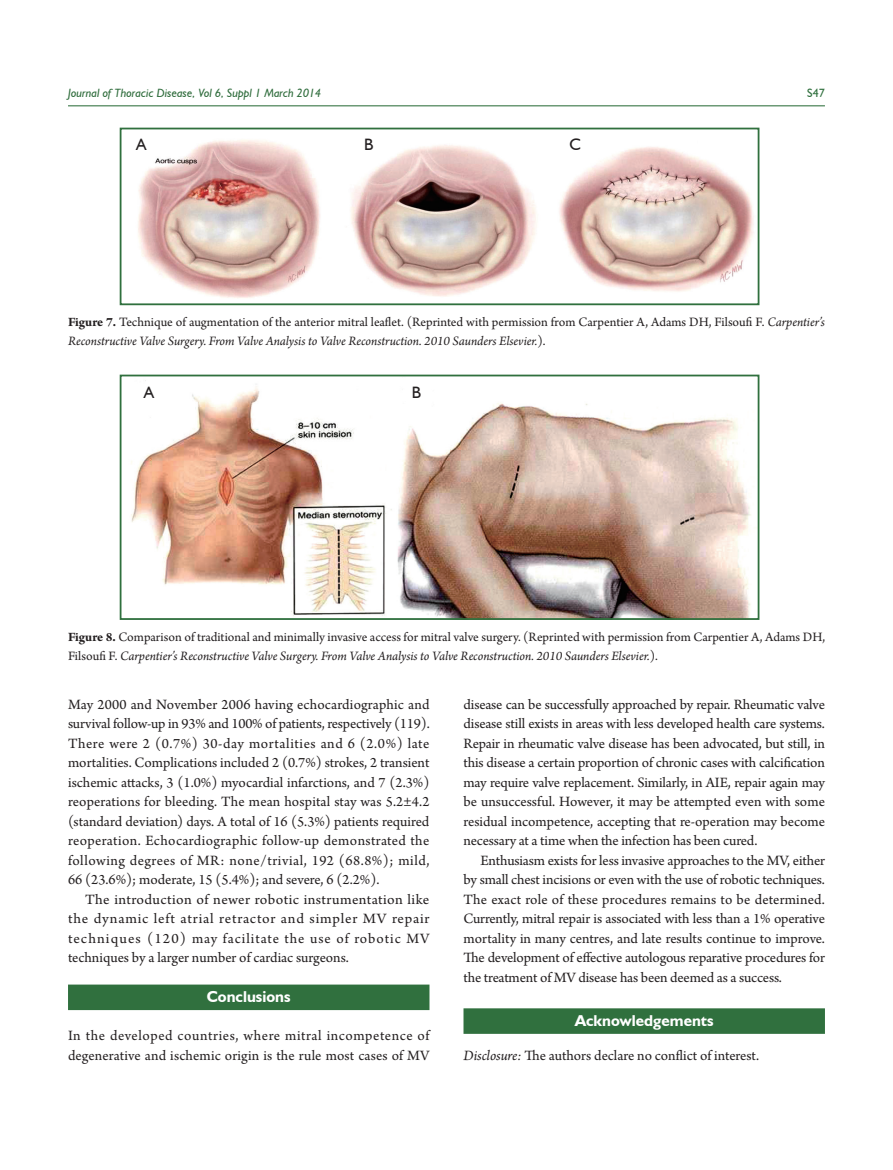
<style>
.page{position:relative;width:893px;height:1170px;background:#fff}
.page>*{position:absolute;margin:0;border:0;box-sizing:border-box;transform-origin:0 0}
.t1{font:16.5px "Humanist 521 BT";color:#231f20}
.t2{font:700 15.75px "Humanist 521 BT";color:#fff}
.t3{font:15px/19.5px "Arno Pro";color:#231f20;text-align:justify}
.t4{font:15px/19.5px "Arno Pro";letter-spacing:.025em;color:#231f20}
.t5{font:13.5px/19.5px "Arno Pro";color:#231f20}
.t6{font:italic 12px "Humanist 521 BT";color:#306d3d}
.t7{font:12px "Humanist 521 BT";color:#30703e}
.s1{font-weight:700}
.s2{font-style:italic}
</style>
<div class="page">
<hr style="left:68px;top:105px;width:757px;height:1px;background:#30703e">
<div style="left:68px;top:984px;width:361px;height:25px;background:#30703e"></div>
<div style="left:463px;top:1008px;width:362px;height:25px;background:#30703e"></div>
<img style="left:138px;top:140px;width:616px;height:158px">
<div style="left:120px;top:128px;width:639px;height:177px;border:2px solid #30703e"></div>
<div style="left:360px;top:136px;width:17px;height:17px;background:#fff"></div>
<div style="left:567px;top:136px;width:17px;height:17px;background:#fff"></div>
<div style="left:133px;top:136px;width:17px;height:17px;background:#fff"></div>
<img style="left:131px;top:380px;width:620px;height:237px">
<div style="left:120px;top:374px;width:639px;height:246px;border:2px solid #30703e"></div>
<div style="left:408px;top:384px;width:17px;height:17px;background:#fff"></div>
<div style="left:140px;top:384px;width:17px;height:17px;background:#fff"></div>
<p class="t6" style="left:68px;top:86px;width:255px">Journal of Thoracic Disease, Vol 6, Suppl 1 March 2014</p>
<p class="t7" style="left:807px;top:86px;width:19px">S47</p>
<p class="t1" style="left:136px;top:134px;width:12px">A</p>
<p class="t1" style="left:364px;top:134px;width:11px">B</p>
<p class="t1" style="left:569px;top:134px;width:13px">C</p>
<p class="t5" style="left:68px;top:312px;width:758px"><span class="s1">Figure 7.</span> Technique of augmentation of the anterior mitral leaflet. (Reprinted with permission from Carpentier A, Adams DH, Filsoufi F. <span class="s2">Carpentier’s<br>Reconstructive Valve Surgery. From Valve Analysis to Valve Reconstruction. 2010 Saunders Elsevier.</span>).</p>
<p class="t1" style="left:144px;top:382px;width:12px">A</p>
<p class="t1" style="left:412px;top:382px;width:11px">B</p>
<p class="t5" style="left:68px;top:627px;width:759px"><span class="s1">Figure 8.</span> Comparison of traditional and minimally invasive access for mitral valve surgery. (Reprinted with permission from Carpentier A, Adams DH,<br>Filsoufi F. <span class="s2">Carpentier’s Reconstructive Valve Surgery. From Valve Analysis to Valve Reconstruction. 2010 Saunders Elsevier.</span>).</p>
<p class="t3" style="left:68px;top:695px;width:363px">May 2000 and November 2006 having echocardiographic and survival follow-up in 93% and 100% of patients, respectively (119).<br>There were 2 (0.7%) 30-day mortalities and 6 (2.0%) late mortalities. Complications included 2 (0.7%) strokes, 2 transient ischemic attacks, 3 (1.0%) myocardial infarctions, and 7 (2.3%) reoperations for bleeding. The mean hospital stay was 5.2±4.2 (standard deviation) days. A total of 16 (5.3%) patients required reoperation. Echocardiographic follow-up demonstrated the following degrees of MR: none/trivial, 192 (68.8%); mild, 66 (23.6%); moderate, 15 (5.4%); and severe, 6 (2.2%).</p>
<p class="t3" style="left:68px;top:890px;width:363px;text-indent:17px">The introduction of newer robotic instrumentation like the dynamic left atrial retractor and simpler MV repair techniques (120) may facilitate the use of robotic MV techniques by a larger number of cardiac surgeons.</p>
<p class="t2" style="left:207px;top:987px;width:85px">Conclusions</p>
<p class="t4" style="left:68px;top:1026px;width:363px">In the developed countries, where mitral incompetence of degenerative and ischemic origin is the rule most cases of MV</p>
<p class="t3" style="left:463px;top:695px;width:363px">disease can be successfully approached by repair. Rheumatic valve disease still exists in areas with less developed health care systems.<br>Repair in rheumatic valve disease has been advocated, but still, in this disease a certain proportion of chronic cases with calcification may require valve replacement. Similarly, in AIE, repair again may be unsuccessful. However, it may be attempted even with some residual incompetence, accepting that re-operation may become necessary at a time when the infection has been cured.</p>
<p class="t3" style="left:463px;top:851px;width:363px;text-indent:17px">Enthusiasm exists for less invasive approaches to the MV, either by small chest incisions or even with the use of robotic techniques.<br>The exact role of these procedures remains to be determined.<br>Currently, mitral repair is associated with less than a 1% operative mortality in many centres, and late results continue to improve.<br>The development of effective autologous reparative procedures for the treatment of MV disease has been deemed as a success.</p>
<p class="t2" style="left:575px;top:1010px;width:140px">Acknowledgements</p>
<p class="t3" style="left:463px;top:1046px;width:297px"><span class="s2">Disclosure:</span> The authors declare no conflict of interest.</p>
</div>
